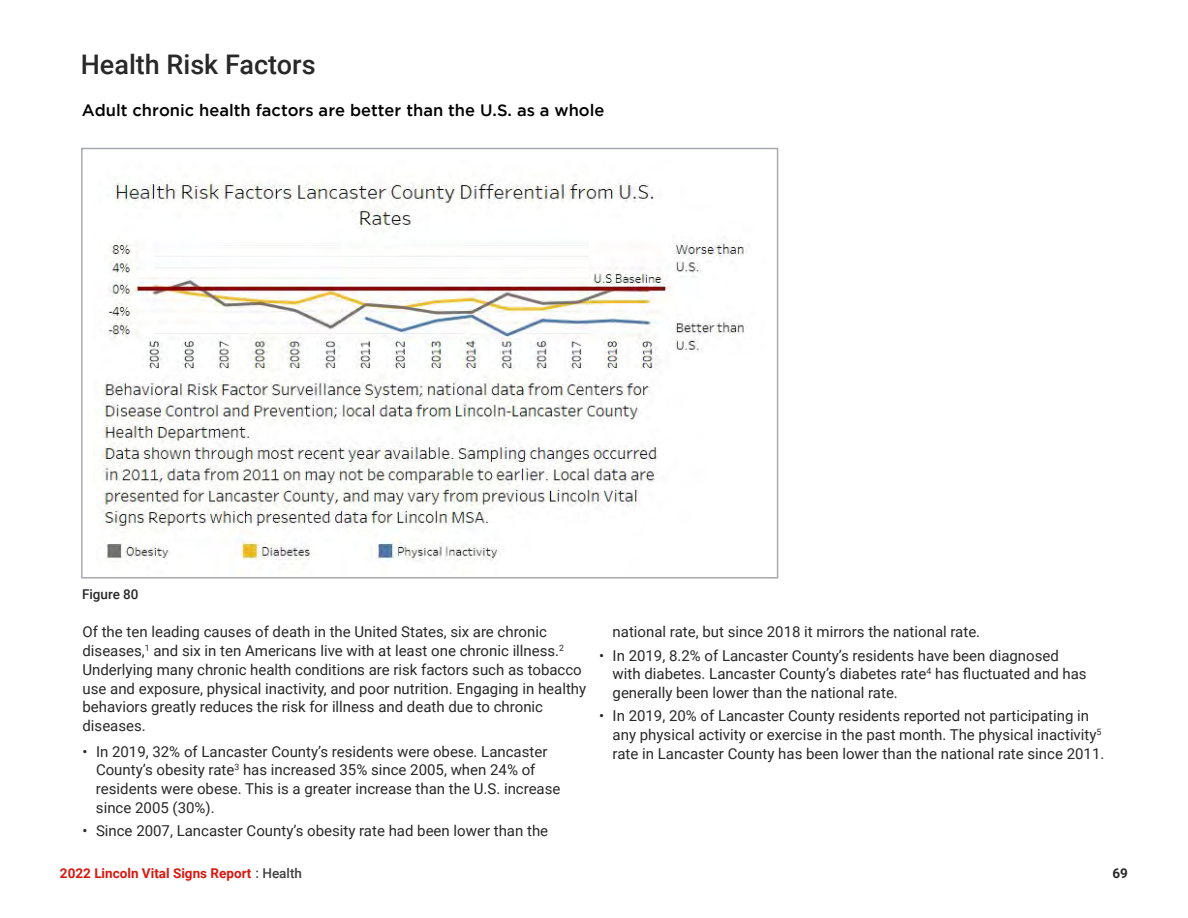
<style>
.page{position:relative;width:1188px;height:918px;background:#fff}
.page>*{position:absolute;margin:0;border:0;box-sizing:border-box;transform-origin:0 0}
.Graph_Heading{font:500 27px "Roboto";color:#292829}
.Graph_Heading_2{font:500 16.5px "Gotham";color:#000}
.Graph_Body_Copy_Bull{font:15px/18.8px "Roboto";color:#292829}
.Graph_Body_Copy{font:15px/18.8px "Roboto";color:#292829}
.t1{font:700 13.5px "Roboto";color:#d61a12}
.Graph_Figure{font:500 13.5px "Roboto";color:#292829}
.t2{font:700 13.5px "Roboto";color:#292829}
.s1{font-weight:500;color:#414042}
</style>
<div class="page">
<img style="left:100px;top:180px;width:647px;height:382px">
<div style="left:81px;top:148px;width:697px;height:431px;border:2px solid #a7a9ac"></div>
<p class="Graph_Heading" style="left:81px;top:46px;width:236px">Health Risk Factors</p>
<p class="Graph_Heading_2" style="left:82px;top:101px;width:524px">Adult chronic health factors are better than the U.S. as a whole</p>
<p class="Graph_Figure" style="left:82px;top:585px;width:58px">Figure 80</p>
<p class="Graph_Body_Copy" style="left:82px;top:622px;width:505px">Of the ten leading causes of death in the United States, six are chronic diseases,<sup>1</sup> and six in ten Americans live with at least one chronic illness.<sup>2<br></sup>Underlying many chronic health conditions are risk factors such as tobacco use and exposure, physical inactivity, and poor nutrition. Engaging in healthy behaviors greatly reduces the risk for illness and death due to chronic diseases.</p>
<p class="Graph_Body_Copy_Bull" style="left:96px;top:741px;width:466px;text-indent:-13px">• In 2019, 32% of Lancaster County’s residents were obese. Lancaster County’s obesity rate<sup>3</sup> has increased 35% since 2005, when 24% of residents were obese. This is a greater increase than the U.S. increase since 2005 (30%).</p>
<p class="Graph_Body_Copy_Bull" style="left:82px;top:821px;width:467px">• Since 2007, Lancaster County’s obesity rate had been lower than the</p>
<p class="Graph_Body_Copy_Bull" style="left:613px;top:622px;width:369px">national rate, but since 2018 it mirrors the national rate.</p>
<p class="Graph_Body_Copy_Bull" style="left:613px;top:645px;width:476px;text-indent:-13px">• In 2019, 8.2% of Lancaster County’s residents have been diagnosed with diabetes. Lancaster County’s diabetes rate<sup>4</sup> has fluctuated and has generally been lower than the national rate.</p>
<p class="Graph_Body_Copy_Bull" style="left:613px;top:706px;width:493px;text-indent:-14px">• In 2019, 20% of Lancaster County residents reported not participating in any physical activity or exercise in the past month. The physical inactivity<sup>5 </sup>rate in Lancaster County has been lower than the national rate since 2011.</p>
<p class="t1" style="left:60px;top:864px;width:244px">2022 Lincoln Vital Signs Report <span class="s1">: Health</span></p>
<p class="t2" style="left:1112px;top:863px;width:17px">69</p>
</div>
